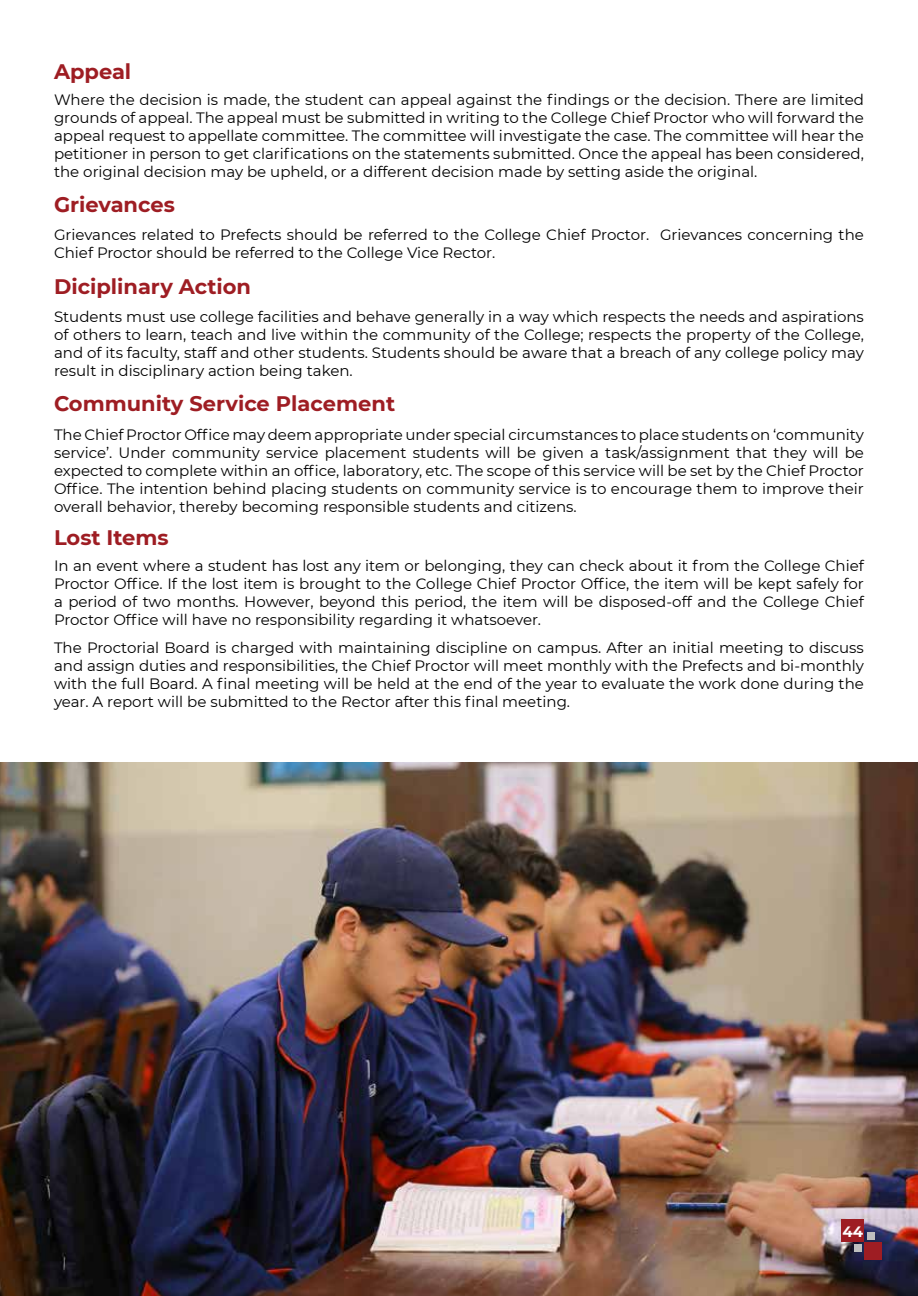
<style>
.page{position:relative;width:918px;height:1296px;background:#fff}
.page>*{position:absolute;margin:0;border:0;box-sizing:border-box;transform-origin:0 0}
.t1{font:700 21px "Montserrat";color:#9e1d23}
.t2{font:15px/18px "Montserrat";color:#000;text-align:justify}
.t3{font:700 15px "Montserrat";color:#fff}
</style>
<div class="page">
<img style="left:0;top:762px;width:918px;height:534px">
<div style="left:864px;top:1242px;width:17px;height:17px;background:#9e1d23"></div>
<div style="left:867px;top:1232px;width:7px;height:8px;background:#bfbfbf"></div>
<div style="left:854px;top:1244px;width:8px;height:8px;background:#bfbfbf"></div>
<div style="left:842px;top:1220px;width:22px;height:22px;background:#9e1d23"></div>
<h1 class="t1" style="left:54px;top:56px;width:79px">Appeal</h1>
<p class="t2" style="left:54px;top:90px;width:812px">Where the decision is made, the student can appeal against the findings or the decision. There are limited grounds of appeal. The appeal must be submitted in writing to the College Chief Proctor who will forward the appeal request to appellate committee. The committee will investigate the case. The committee will hear the petitioner in person to get clarifications on the statements submitted. Once the appeal has been considered, the original decision may be upheld, or a different decision made by setting aside the original.</p>
<h1 class="t1" style="left:54px;top:190px;width:122px">Grievances</h1>
<p class="t2" style="left:54px;top:226px;width:812px">Grievances related to Prefects should be referred to the College Chief Proctor. Grievances concerning the<br>Chief Proctor should be referred to the College Vice Rector.</p>
<h1 class="t1" style="left:54px;top:271px;width:199px">Diciplinary Action</h1>
<p class="t2" style="left:54px;top:307px;width:812px">Students must use college facilities and behave generally in a way which respects the needs and aspirations of others to learn, teach and live within the community of the College; respects the property of the College, and of its faculty, staff and other students. Students should be aware that a breach of any college policy may result in disciplinary action being taken.</p>
<h1 class="t1" style="left:54px;top:389px;width:343px">Community Service Placement</h1>
<p class="t2" style="left:54px;top:425px;width:812px">The Chief Proctor Office may deem appropriate under special circumstances to place students on ‘community service’. Under community service placement students will be given a task/assignment that they will be expected to complete within an office, laboratory, etc. The scope of this service will be set by the Chief Proctor Office. The intention behind placing students on community service is to encourage them to improve their overall behavior, thereby becoming responsible students and citizens.</p>
<h1 class="t1" style="left:54px;top:522px;width:116px">Lost Items</h1>
<p class="t2" style="left:54px;top:556px;width:812px">In an event where a student has lost any item or belonging, they can check about it from the College Chief Proctor Office. If the lost item is brought to the College Chief Proctor Office, the item will be kept safely for a period of two months. However, beyond this period, the item will be disposed-off and the College Chief Proctor Office will have no responsibility regarding it whatsoever.</p>
<p class="t2" style="left:54px;top:638px;width:812px">The Proctorial Board is charged with maintaining discipline on campus. After an initial meeting to discuss and assign duties and responsibilities, the Chief Proctor will meet monthly with the Prefects and bi-monthly with the full Board. A final meeting will be held at the end of the year to evaluate the work done during the year. A report will be submitted to the Rector after this final meeting.</p>
<p class="t3" style="left:843px;top:1221px;width:22px">44</p>
</div>
